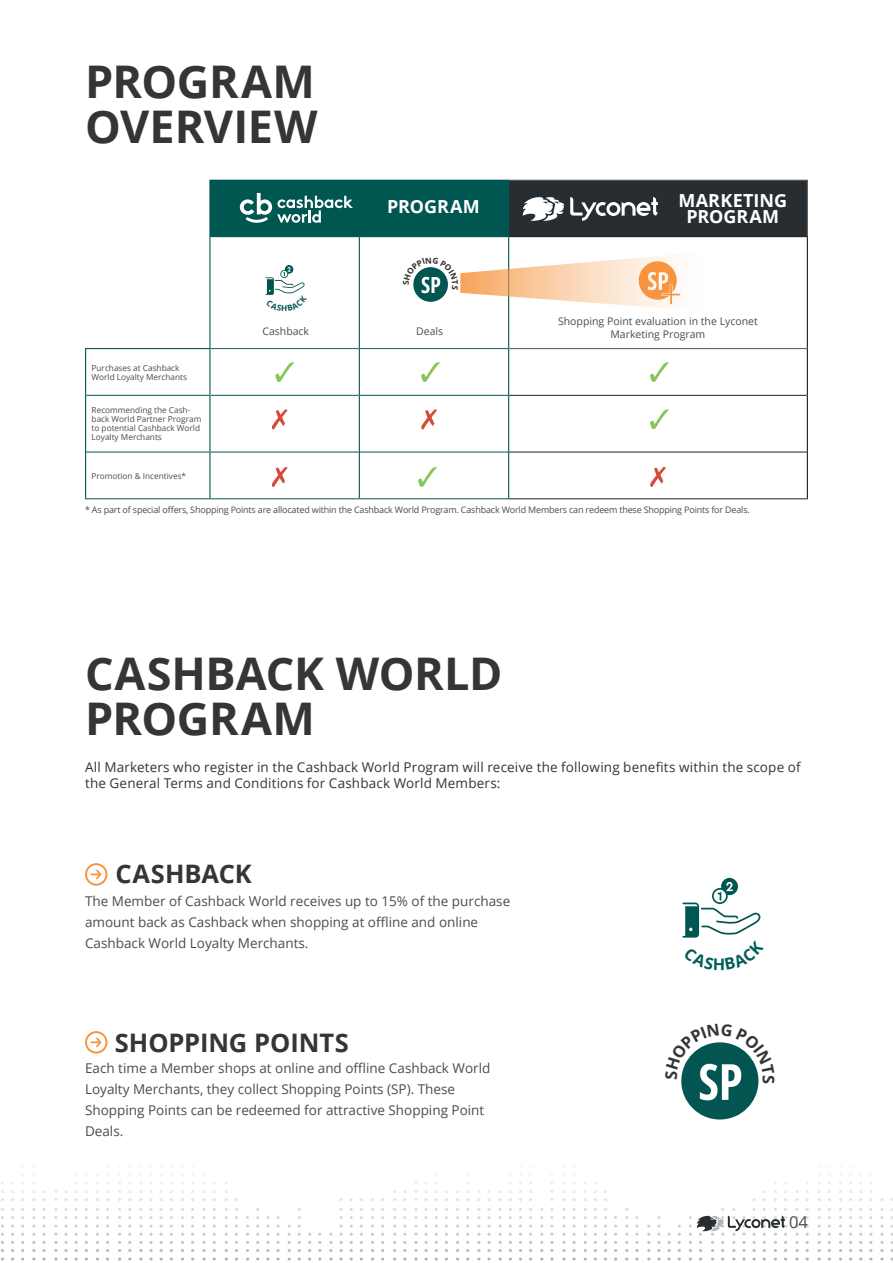
<style>
.page{position:relative;width:893px;height:1263px;background:#fff}
.page>*{position:absolute;margin:0;border:0;box-sizing:border-box;transform-origin:0 0}
.t1{font:700 45px/45px "Open Sans";letter-spacing:-.005em;color:#363536}
.t2{font:700 25.5px "Open Sans";letter-spacing:-.005em;color:#363536}
.t3{font:700 18px/16.5px "Open Sans";color:#fff;text-align:center}
.t4{font:16.5px "Open Sans";color:#4b4c4d}
.t5{font:700 16.2px "Open Sans";color:#313537}
.t6{font:13.5px/21px "Open Sans";color:#4b4c4d}
.t7{font:13.5px/16.2px "Open Sans";letter-spacing:.01em;color:#363536}
.t8{font:10.5px/12.6px "Open Sans";color:#4b4c4d;text-align:center}
.t9{font:9px "Open Sans";letter-spacing:-.02em;color:#4b4c4d}
.t10{font:8.25px/9px "Open Sans";color:#4b4c4d}
.t11{font:700 8.1px "Open Sans";color:#035450}
</style>
<div class="page">
<div style="left:210px;top:180px;width:299px;height:57px;background:#005651"></div>
<div style="left:509px;top:180px;width:298px;height:57px;background:#282d31"></div>
<svg style="left:211px;top:237px;width:596px;height:261px"></svg>
<hr style="left:509px;top:395px;width:298px;height:1px;background:#231f20">
<hr style="left:509px;top:452px;width:298px;height:1px;background:#231f20">
<hr style="left:509px;top:498px;width:299px;height:1px;background:#231f20">
<hr style="left:509px;top:348px;width:298px;height:1px;background:#636366">
<hr style="left:509px;top:180px;width:299px;height:1px;background:#636366">
<hr style="left:807px;top:181px;width:1px;height:55px;background:#636366">
<hr style="left:209px;top:180px;width:150px;height:1px;background:#005651">
<hr style="left:209px;top:181px;width:2px;height:55px;background:#005651">
<hr style="left:211px;top:348px;width:148px;height:1px;background:#2d716f">
<hr style="left:360px;top:348px;width:148px;height:1px;background:#2d716f">
<hr style="left:211px;top:395px;width:148px;height:1px;background:#005651">
<hr style="left:360px;top:395px;width:148px;height:1px;background:#005651">
<hr style="left:211px;top:452px;width:148px;height:1px;background:#005651">
<hr style="left:360px;top:452px;width:148px;height:1px;background:#005651">
<hr style="left:210px;top:498px;width:149px;height:1px;background:#005651">
<hr style="left:359px;top:498px;width:150px;height:1px;background:#005651">
<hr style="left:85px;top:348px;width:126px;height:1px;background:#005651">
<hr style="left:85px;top:349px;width:1px;height:46px;background:#005651">
<hr style="left:85px;top:395px;width:1px;height:57px;background:#005651">
<hr style="left:85px;top:452px;width:1px;height:46px;background:#005651">
<hr style="left:86px;top:395px;width:123px;height:1px;background:#005651">
<hr style="left:86px;top:452px;width:123px;height:1px;background:#005651">
<hr style="left:85px;top:498px;width:125px;height:1px;background:#005651">
<hr style="left:209px;top:236px;width:150px;height:1px;background:#005651">
<hr style="left:209px;top:237px;width:2px;height:111px;background:#005651">
<hr style="left:359px;top:237px;width:1px;height:112px;background:#005651">
<hr style="left:508px;top:237px;width:1px;height:112px;background:#005651">
<hr style="left:209px;top:349px;width:2px;height:46px;background:#005651">
<hr style="left:359px;top:349px;width:1px;height:46px;background:#005651">
<hr style="left:508px;top:349px;width:1px;height:46px;background:#005651">
<hr style="left:209px;top:395px;width:2px;height:57px;background:#005651">
<hr style="left:359px;top:395px;width:1px;height:57px;background:#005651">
<hr style="left:508px;top:395px;width:1px;height:57px;background:#005651">
<hr style="left:209px;top:452px;width:2px;height:46px;background:#005651">
<hr style="left:359px;top:452px;width:1px;height:46px;background:#005651">
<hr style="left:508px;top:452px;width:1px;height:46px;background:#005651">
<hr style="left:509px;top:236px;width:299px;height:1px;background:#231f20">
<hr style="left:807px;top:237px;width:1px;height:112px;background:#231f20">
<hr style="left:807px;top:349px;width:1px;height:46px;background:#231f20">
<hr style="left:807px;top:395px;width:1px;height:57px;background:#231f20">
<hr style="left:807px;top:452px;width:1px;height:46px;background:#231f20">
<svg style="left:275px;top:362px;width:19px;height:20px"></svg>
<svg style="left:421px;top:362px;width:19px;height:20px"></svg>
<svg style="left:650px;top:362px;width:19px;height:20px"></svg>
<svg style="left:650px;top:409px;width:19px;height:20px"></svg>
<svg style="left:418px;top:467px;width:19px;height:20px"></svg>
<svg style="left:272px;top:409px;width:16px;height:20px"></svg>
<svg style="left:421px;top:409px;width:16px;height:20px"></svg>
<svg style="left:650px;top:467px;width:16px;height:20px"></svg>
<svg style="left:272px;top:467px;width:16px;height:20px"></svg>
<svg style="left:523px;top:197px;width:41px;height:24px"></svg>
<svg style="left:570px;top:197px;width:88px;height:24px"></svg>
<svg style="left:240px;top:193px;width:113px;height:30px"></svg>
<div style="left:85px;top:863px;width:22px;height:23px;border:2px solid #f7943c;border-radius:50%"></div>
<svg style="left:91px;top:868px;width:12px;height:13px"></svg>
<div style="left:85px;top:1031px;width:22px;height:22px;border:2px solid #f7943c;border-radius:50%"></div>
<svg style="left:91px;top:1037px;width:12px;height:12px"></svg>
<svg style="left:308px;top:1249px;width:585px;height:11px"></svg>
<svg style="left:697px;top:1216px;width:88px;height:15px"></svg>
<svg style="left:682px;top:878px;width:79px;height:60px"></svg>
<svg style="left:266px;top:265px;width:41px;height:46px"></svg>
<svg style="left:403px;top:252px;width:304px;height:59px"></svg>
<svg style="left:681px;top:1042px;width:78px;height:77px"></svg>
<h1 class="t1" style="left:85px;top:58px;width:234px">PROGRAM<br>OVERVIEW</h1>
<p class="t11" style="left:281px;top:302px;width:8px">H</p>
<h3 class="t3" style="left:387px;top:198px;width:94px">PROGRAM</h3>
<h3 class="t3" style="left:678px;top:191px;width:110px">MARKETING<br>PROGRAM</h3>
<p class="t10" style="left:92px;top:363px;width:97px">Purchases at Cashback<br>World Loyalty Merchants</p>
<p class="t10" style="left:92px;top:406px;width:111px">Recommending the Cash&shy;back World Partner Program to potential Cashback World<br>Loyalty Merchants</p>
<p class="t10" style="left:92px;top:471px;width:96px">Promotion &amp; Incentives*</p>
<p class="t8" style="left:262px;top:325px;width:48px">Cashback</p>
<p class="t8" style="left:416px;top:325px;width:29px">Deals</p>
<p class="t8" style="left:558px;top:315px;width:201px">Shopping Point evaluation in the Lyconet<br>Marketing Program</p>
<p class="t9" style="left:85px;top:503px;width:666px">* As part of special offers, Shopping Points are allocated within the Cashback World Program. Cashback World Members can redeem these Shopping Points for Deals.</p>
<h1 class="t1" style="left:85px;top:650px;width:419px">CASHBACK WORLD<br>PROGRAM</h1>
<p class="t7" style="left:85px;top:759px;width:717px">All Marketers who register in the Cashback World Program will receive the following benefits within the scope of the General Terms and Conditions for Cashback World Members:</p>
<h2 class="t2" style="left:116px;top:855px;width:138px">CASHBACK</h2>
<p class="t6" style="left:85px;top:890px;width:427px">The Member of Cashback World receives up to 15% of the purchase amount back as Cashback when shopping at offline and online<br>Cashback World Loyalty Merchants.</p>
<h2 class="t2" style="left:115px;top:1025px;width:235px">SHOPPING POINTS</h2>
<p class="t6" style="left:85px;top:1057px;width:407px">Each time a Member shops at online and offline Cashback World Loyalty Merchants, they collect Shopping Points (SP). These Shopping Points can be redeemed for attractive Shopping Point Deals.</p>
<p class="t5" style="left:780px;top:1074px;width:10px;rotate:90deg">S</p>
<p class="t4" style="left:789px;top:1210px;width:20px">04</p>
</div>
